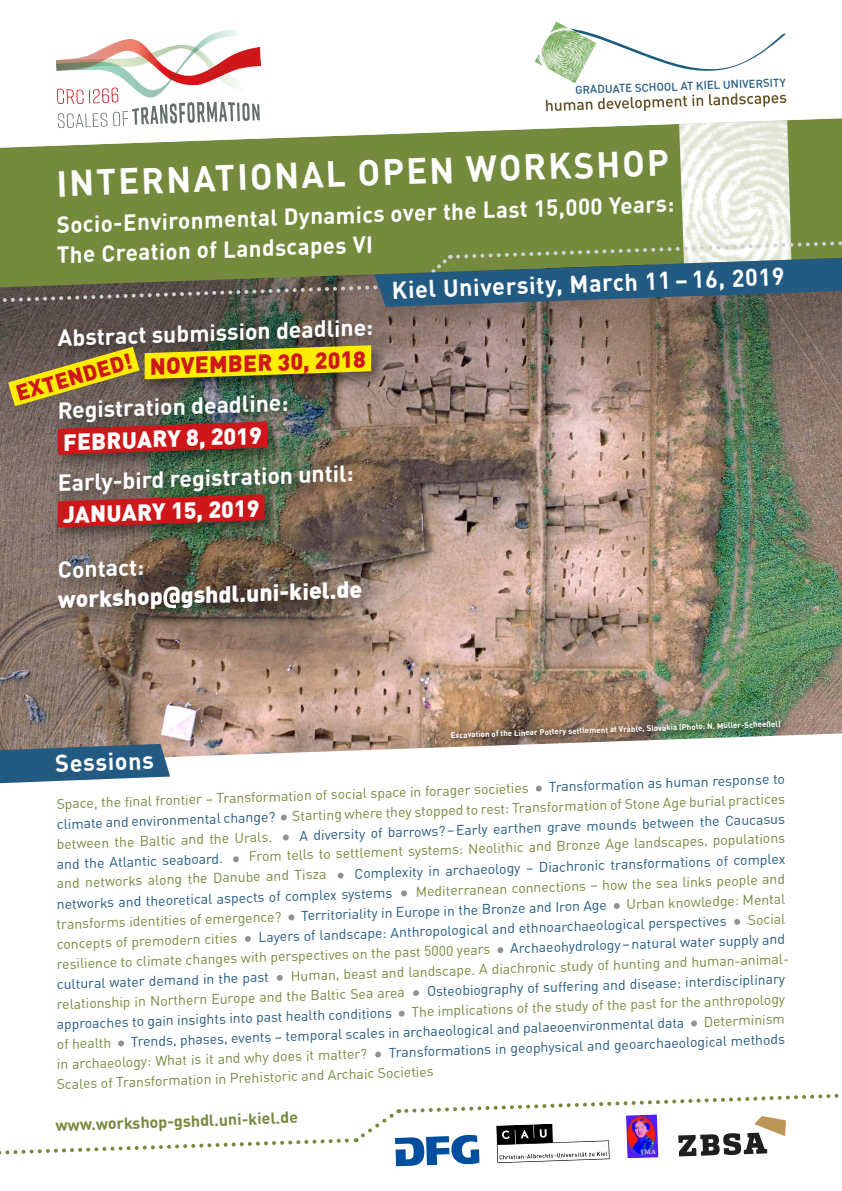
<style>
.page{position:relative;width:842px;height:1191px;background:#fff}
.page>*{position:absolute;margin:0;border:0;box-sizing:border-box;transform-origin:0 0}
.t1{font:700 36px "DINOT";color:#fff}
.t2{font:700 24px "DINOT";color:#fff}
.t3{font:700 23px/30px "DINOT";color:#fff}
.t4{font:900 23px "DINOT";color:#fff}
.t5{font:900 23px "DINOT";color:#cd171a}
.t6{font:900 21.9px "DINOT";color:#cd171a}
.t7{font:700 16px "DINOT";color:#748a3c}
.t8{font:14px/20px "DINOT";color:#748a3c}
.t9{font:14px/20px "DINOT";color:#235a81}
.t10{font:500 11.4px "DINOT";color:#235a81}
.t11{font:700 8px "DINOT";color:#fff}
.s1{color:#235a81}
</style>
<div class="page">
<img style="left:0;top:515px;width:842px;height:242px">
<div style="left:0;top:26px;width:842px;height:489px;background:#000;opacity:.5"></div>
<svg style="left:0;top:26px;width:842px;height:3px"></svg>
<img style="left:535px;top:21px;width:62px;height:8px">
<svg style="left:536px;top:785px;width:6px;height:6px"></svg>
<svg style="left:281px;top:814px;width:6px;height:6px"></svg>
<svg style="left:283px;top:834px;width:6px;height:6px"></svg>
<svg style="left:233px;top:856px;width:6px;height:6px"></svg>
<svg style="left:338px;top:872px;width:6px;height:6px"></svg>
<svg style="left:401px;top:890px;width:6px;height:6px"></svg>
<svg style="left:288px;top:914px;width:6px;height:6px"></svg>
<svg style="left:614px;top:903px;width:6px;height:6px"></svg>
<svg style="left:245px;top:936px;width:6px;height:6px"></svg>
<div style="left:734px;top:918px;width:6px;height:7px;background:#929292;border-radius:50%"></div>
<svg style="left:497px;top:947px;width:6px;height:6px"></svg>
<div style="left:277px;top:974px;width:6px;height:7px;background:#929292;border-radius:50%"></div>
<svg style="left:413px;top:990px;width:6px;height:6px"></svg>
<svg style="left:399px;top:1010px;width:6px;height:6px"></svg>
<svg style="left:118px;top:1040px;width:6px;height:6px"></svg>
<svg style="left:691px;top:1020px;width:6px;height:6px"></svg>
<svg style="left:375px;top:1051px;width:6px;height:6px"></svg>
<svg style="left:0;top:1093px;width:839px;height:73px"></svg>
<svg style="left:0;top:29px;width:842px;height:280px"></svg>
<svg style="left:0;top:744px;width:170px;height:39px;background:#406c8b"></svg>
<div style="left:52px;top:314px;width:338px;height:312px;background:#000;opacity:.5"></div>
<img style="left:32px;top:480px;width:259px;height:61px">
<svg style="left:163px;top:586px;width:17px;height:22px"></svg>
<div style="left:447px;top:716px;width:341px;height:29px;background:#000;opacity:.65"></div>
<img style="left:0;top:328px;width:397px;height:141px">
<p class="t10" style="left:575px;top:82px;width:212px;rotate:-2deg">GRADUATE SCHOOL AT KIEL UNIVERSITY</p>
<h1 class="t1" style="left:56px;top:160px;width:614px;rotate:-2deg">INTERNATIONAL OPEN WORKSHOP</h1>
<h3 class="t3" style="left:55px;top:209px;width:621px;rotate:-2deg">Socio-Environmental Dynamics over the Last 15,000 Years:<br>The Creation of Landscapes VI</h3>
<h3 class="t3" style="left:57px;top:322px;width:317px;rotate:-2deg">Abstract submission deadline:</h3>
<h3 class="t5" style="left:149px;top:351px;width:218px;rotate:-2deg">NOVEMBER 30, 2018</h3>
<h3 class="t3" style="left:57px;top:395px;width:232px;rotate:-2deg">Registration deadline:</h3>
<h3 class="t4" style="left:62px;top:427px;width:200px;rotate:-2deg">FEBRUARY 8, 2019</h3>
<h3 class="t3" style="left:57px;top:467px;width:297px;rotate:-2deg">Early-bird registration until:</h3>
<h3 class="t4" style="left:62px;top:499px;width:198px;rotate:-2deg">JANUARY 15, 2019</h3>
<h3 class="t3" style="left:57px;top:554px;width:88px;rotate:-2deg">Contact:</h3>
<h3 class="t4" style="left:57px;top:584px;width:306px;rotate:-2deg">workshop gshdl.uni-kiel.de</h3>
<h3 class="t6" style="left:12px;top:379px;width:121px;rotate:-16deg">EXTENDED!</h3>
<h2 class="t2" style="left:391px;top:274px;width:394px;rotate:-2deg">Kiel University, March 11 – 16, 2019</h2>
<h2 class="t2" style="left:55px;top:748px;width:100px;rotate:-2deg">Sessions</h2>
<p class="t11" style="left:450px;top:730px;width:332px;rotate:-2deg">Excavation of the Linear Pottery settlement at Vráble, Slovakia (Photo: N. Müller-Scheeßel)</p>
<p class="t8" style="left:55px;top:793px;width:731px;text-align:justify;text-indent:494px;rotate:-2deg"><span class="s1">Transformation as human response to climate and environmental change?</span> Starting where they stopped to rest: Transformation of Stone Age burial practices between the Baltic and the Urals.</p>
<p class="t8" style="left:56px;top:793px;width:474px;rotate:-2deg">Space, the final frontier – Transformation of social space in forager societies</p>
<p class="t9" style="left:299px;top:825px;width:487px;rotate:-2deg">A diversity of barrows?–Early earthen grave mounds between the Caucasus</p>
<p class="t8" style="left:56px;top:853px;width:731px;text-indent:193px;rotate:-2deg">From tells to settlement systems: Neolithic and Bronze Age landscapes, populations and networks along the Danube and Tisza</p>
<p class="t9" style="left:56px;top:853px;width:168px;rotate:-2deg">and the Atlantic seaboard.</p>
<p class="t9" style="left:56px;top:874px;width:731px;text-indent:299px;rotate:-2deg">Complexity in archaeology – Diachronic transformations of complex networks and theoretical aspects of complex systems</p>
<p class="t8" style="left:415px;top:881px;width:371px;rotate:-2deg">Mediterranean connections – how the sea links people and</p>
<p class="t8" style="left:56px;top:914px;width:227px;rotate:-2deg">transforms identities of emergence?</p>
<p class="t9" style="left:301px;top:905px;width:307px;rotate:-2deg">Territoriality in Europe in the Bronze and Iron Age</p>
<p class="t8" style="left:626px;top:894px;width:160px;rotate:-2deg">Urban knowledge: Mental</p>
<p class="t8" style="left:56px;top:934px;width:182px;rotate:-2deg">concepts of premodern cities</p>
<p class="t9" style="left:258px;top:926px;width:470px;rotate:-2deg">Layers of landscape: Anthropological and ethnoarchaeological perspectives</p>
<p class="t8" style="left:747px;top:909px;width:39px;rotate:-2deg">Social</p>
<p class="t8" style="left:56px;top:954px;width:435px;rotate:-2deg">resilience to climate changes with perspectives on the past 5000 years</p>
<p class="t9" style="left:510px;top:938px;width:276px;rotate:-2deg">Archaeohydrology–natural water supply and</p>
<p class="t8" style="left:56px;top:974px;width:736px;text-indent:235px;rotate:-2deg">Human, beast and landscape. A diachronic study of hunting and human-animal&shy;relationship in Northern Europe and the Baltic Sea area</p>
<p class="t9" style="left:56px;top:974px;width:214px;rotate:-2deg">cultural water demand in the past</p>
<p class="t9" style="left:426px;top:981px;width:360px;rotate:-2deg">Osteobiography of suffering and disease: interdisciplinary</p>
<p class="t8" style="left:411px;top:1001px;width:375px;rotate:-2deg">The implications of the study of the past for the anthropology</p>
<p class="t9" style="left:56px;top:1014px;width:337px;rotate:-2deg">approaches to gain insights into past health conditions</p>
<p class="t9" style="left:130px;top:1031px;width:555px;rotate:-2deg">Trends, phases, events – temporal scales in archaeological and palaeoenvironmental data</p>
<p class="t8" style="left:703px;top:1011px;width:83px;rotate:-2deg">Determinism</p>
<p class="t8" style="left:56px;top:1054px;width:312px;rotate:-2deg">in archaeology: What is it and why does it matter?</p>
<p class="t9" style="left:388px;top:1042px;width:398px;rotate:-2deg">Transformations in geophysical and geoarchaeological methods</p>
<p class="t8" style="left:56px;top:1074px;width:379px;rotate:-2deg">Scales of Transformation in Prehistoric and Archaic Societies</p>
<p class="t8" style="left:56px;top:1034px;width:56px;rotate:-2deg">of health</p>
<p class="t7" style="left:55px;top:1115px;width:244px;rotate:-2deg">www.workshop-gshdl.uni-kiel.de</p>
</div>
